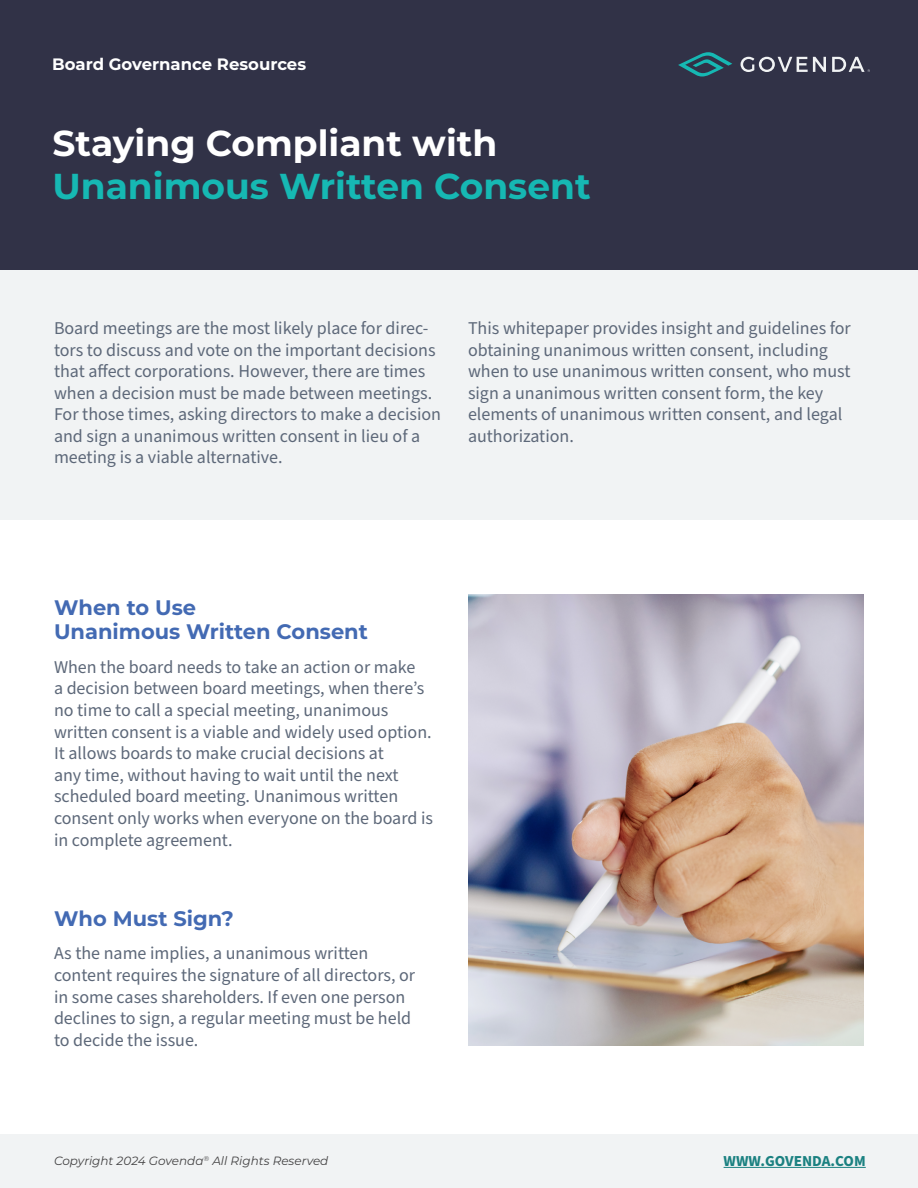
<style>
.page{position:relative;width:918px;height:1188px;background:#fff}
.page>*{position:absolute;margin:0;border:0;box-sizing:border-box;transform-origin:0 0}
.t1{font:700 36px "Montserrat";color:#16b8b3}
.t2{font:700 36px "Montserrat";color:#fff}
.t3{font:700 21px/24px "Montserrat";color:#436ab3}
.t4{font:18px/21.6px "Source Sans Pro";color:#5d6879}
.t5{font:700 16.5px "Montserrat";color:#fff}
.t6{font:700 15.3px "Source Sans Pro";color:#1b8181}
.t7{font:italic 12px "Montserrat";color:#434243}
</style>
<div class="page">
<div style="left:0;top:1134px;width:918px;height:54px;background:#f1f3f4"></div>
<hr style="left:724px;top:1167px;width:142px;height:1px;background:#1b8181">
<div style="left:0;top:0;width:918px;height:270px;background:#313247"></div>
<div style="left:0;top:270px;width:918px;height:249px;background:#f1f3f4"></div>
<svg style="left:678px;top:52px;width:54px;height:25px"></svg>
<svg style="left:741px;top:57px;width:85px;height:15px"></svg>
<svg style="left:832px;top:57px;width:38px;height:15px"></svg>
<img style="left:468px;top:595px;width:396px;height:451px">
<p class="t5" style="left:52px;top:52px;width:255px">Board Governance Resources</p>
<h1 class="t2" style="left:52px;top:117px;width:446px">Staying Compliant with</h1>
<h1 class="t1" style="left:52px;top:160px;width:540px">Unanimous Written Consent</h1>
<p class="t4" style="left:54px;top:318px;width:389px">Board meetings are the most likely place for direc&shy;tors to discuss and vote on the important decisions that affect corporations. However, there are times when a decision must be made between meetings.<br>For those times, asking directors to make a decision and sign a unanimous written consent in lieu of a meeting is a viable alternative.</p>
<p class="t4" style="left:468px;top:318px;width:384px">This whitepaper provides insight and guidelines for obtaining unanimous written consent, including when to use unanimous written consent, who must sign a unanimous written consent form, the key elements of unanimous written consent, and legal authorization.</p>
<p class="t3" style="left:54px;top:594px;width:315px">When to Use<br>Unanimous Written Consent</p>
<p class="t4" style="left:54px;top:657px;width:381px">When the board needs to take an action or make<br>a decision between board meetings, when thereʼs no time to call a special meeting, unanimous written consent is a viable and widely used option.<br>It allows boards to make crucial decisions at<br>any time, without having to wait until the next scheduled board meeting. Unanimous written consent only works when everyone on the board is in complete agreement.</p>
<p class="t3" style="left:54px;top:905px;width:181px">Who Must Sign?</p>
<p class="t4" style="left:54px;top:943px;width:363px">As the name implies, a unanimous written content requires the signature of all directors, or in some cases shareholders. If even one person declines to sign, a regular meeting must be held to decide the issue.</p>
<p class="t7" style="left:54px;top:1152px;width:276px">Copyright 2024 Govenda<sup>®</sup> All Rights Reserved</p>
<p class="t6" style="left:724px;top:1151px;width:144px">WWW.GOVENDA.COM</p>
</div>
